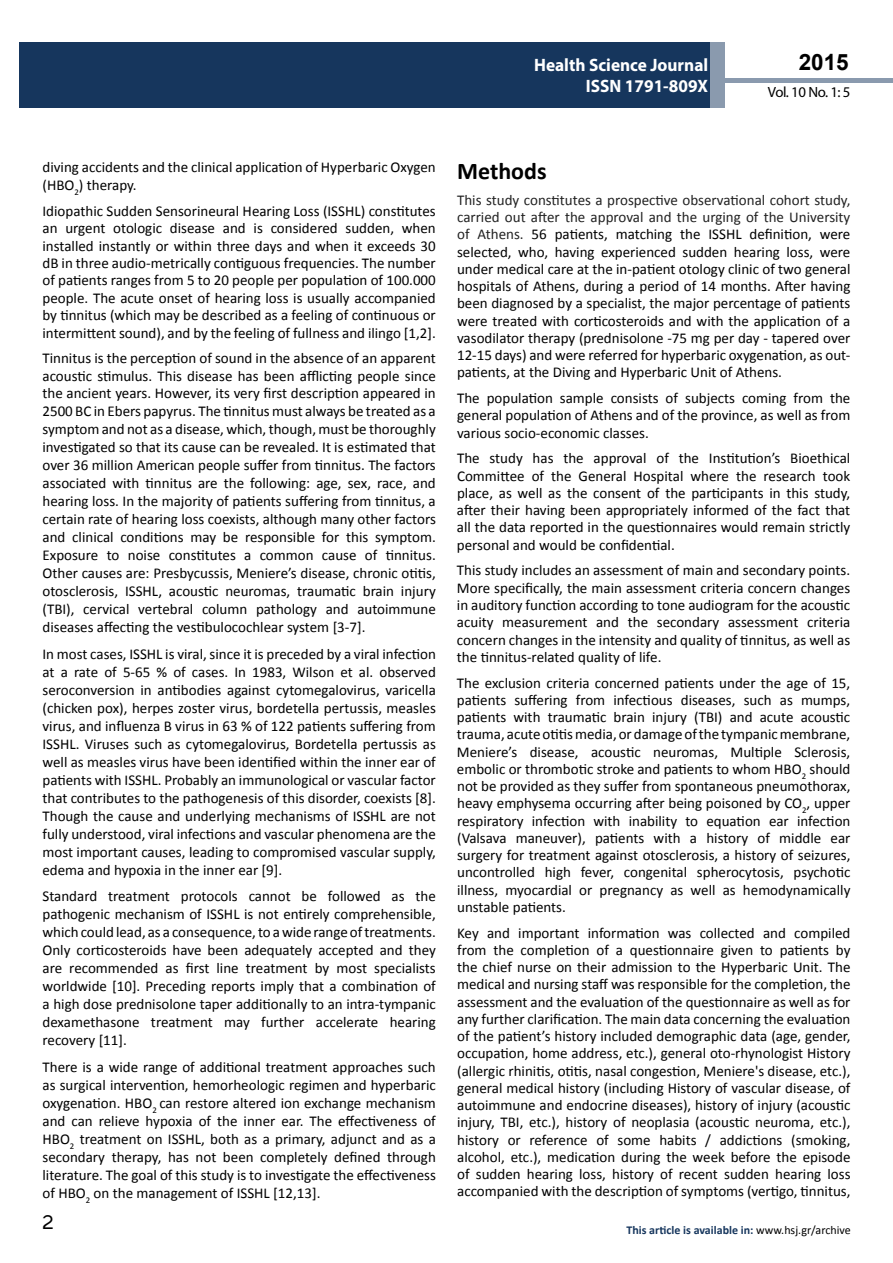
<style>
.page{position:relative;width:893px;height:1263px;background:#fff}
.page>*{position:absolute;margin:0;border:0;box-sizing:border-box;transform-origin:0 0}
.t1{font:25.5px "Tunga";color:#000}
.t2{font:700 24px "Calibri";color:#000}
.t3{font:700 22.5px "Arial";color:#000}
.t4{font:700 18px/21.6px "Myriad Pro";color:#fff;text-align:right;scale:.96 1}
.t5{font:15px/17.2px "Calibri";color:#000;text-align:justify}
.t6{font:14.85px "Myriad Pro";letter-spacing:-.03em;color:#000}
.t7{font:700 12px "Calibri";color:#16365d}
.s1{color:#222}
.s2{font-weight:400;color:#000}
</style>
<div class="page">
<hr style="left:725px;top:78px;width:168px;height:4px;background:#8a9aae">
<div style="left:19px;top:42px;width:690px;height:66px;background:#16365d"></div>
<div style="left:709px;top:42px;width:16px;height:66px;background:#8a9aae"></div>
<p class="t4" style="left:517px;top:53px;width:198px">ARCHIVO DE MEDICINA<br>6 8 9465</p>
<h3 class="t3" style="left:799px;top:47px;width:52px">2015</h3>
<p class="t4" style="left:534px;top:53px;width:183px">Health Science Journal<br>ISSN 1791-809X</p>
<p class="t6" style="left:768px;top:83px;width:84px">Vol. 10 No. 1: 5</p>
<p class="t5" style="left:43px;top:159px;width:395px">diving accidents and the clinical application of Hyperbaric Oxygen (HBO<sub>2</sub>) therapy.</p>
<p class="t5" style="left:43px;top:202px;width:395px">Idiopathic Sudden Sensorineural Hearing Loss (ISSHL) constitutes an urgent otologic disease and is considered sudden, when installed instantly or within three days and when it exceeds 30 dB in three audio-metrically contiguous frequencies. The number of patients ranges from 5 to 20 people per population of 100.000 people. The acute onset of hearing loss is usually accompanied by tinnitus (which may be described as a feeling of continuous or intermittent sound), and by the feeling of fullness and ilingo [1,2].</p>
<p class="t5" style="left:42px;top:350px;width:395px;line-height:17.9px">Tinnitus is the perception of sound in the absence of an apparent acoustic stimulus. This disease has been afflicting people since the ancient years. However, its very first description appeared in 2500 BC in Ebers papyrus. The tinnitus must always be treated as a symptom and not as a disease, which, though, must be thoroughly investigated so that its cause can be revealed. It is estimated that over 36 million American people suffer from tinnitus. The factors associated with tinnitus are the following: age, sex, race, and hearing loss. In the majority of patients suffering from tinnitus, a certain rate of hearing loss coexists, although many other factors and clinical conditions may be responsible for this symptom.<br>Exposure to noise constitutes a common cause of tinnitus.<br>Other causes are: Presbycussis, Meniere’s disease, chronic otitis, otosclerosis, ISSHL, acoustic neuromas, traumatic brain injury (TBI), cervical vertebral column pathology and autoimmune diseases affecting the vestibulocochlear system [3-7].</p>
<p class="t5" style="left:43px;top:644px;width:395px;line-height:18px">In most cases, ISSHL is viral, since it is preceded by a viral infection at a rate of 5-65 % of cases. In 1983, Wilson et al. observed seroconversion in antibodies against cytomegalovirus, varicella (chicken pox), herpes zoster virus, bordetella pertussis, measles virus, and influenza Β virus in 63 % of 122 patients suffering from ISSHL. Viruses such as cytomegalovirus, Bordetella pertussis as well as measles virus have been identified within the inner ear of patients with ISSHL. Probably an immunological or vascular factor that contributes to the pathogenesis of this disorder, coexists [8].<br>Though the cause and underlying mechanisms of ISSHL are not fully understood, viral infections and vascular phenomena are the most important causes, leading to compromised vascular supply, edema and hypoxia in the inner ear [9].</p>
<p class="t5" style="left:42px;top:887px;width:395px;line-height:18px">Standard treatment protocols cannot be followed as the pathogenic mechanism of ISSHL is not entirely comprehensible, which could lead, as a consequence,to awide range oftreatments.<br>Only corticosteroids have been adequately accepted and they are recommended as first line treatment by most specialists worldwide [10]. Preceding reports imply that a combination of a high dose prednisolone taper additionally to an intra-tympanic dexamethasone treatment may further accelerate hearing recovery [11].</p>
<p class="t5" style="left:43px;top:1057px;width:395px;line-height:18px">There is a wide range of additional treatment approaches such as surgical intervention, hemorheologic regimen and hyperbaric oxygenation. HBO<sub>2</sub> can restore altered ion exchange mechanism and can relieve hypoxia of the inner ear. The effectiveness of HBO<sub>2</sub> treatment on ISSHL, both as a primary, adjunct and as a secondary therapy, has not been completely defined through literature. The goal of this study is to investigate the effectiveness of HBO<sub>2</sub> on the management of ISSHL [12,13].</p>
<h1 class="t1" style="left:42px;top:1205px;width:13px">2</h1>
<h2 class="t2" style="left:457px;top:156px;width:91px">Methods</h2>
<p class="t5" style="left:457px;top:191px;width:395px"><span class="s1">This study constitutes a prospective observational cohort study, carried out after the approval and the urging of the University of Athens.</span> 56 patients, matching the ISSHL definition, were selected, who, having experienced sudden hearing loss, were under medical care at the in-patient otology clinic of two general hospitals of Athens, during a period of 14 months. After having been diagnosed by a specialist, the major percentage of patients were treated with corticosteroids and with the application of a vasodilator therapy (prednisolone -75 mg per day - tapered over 12-15 days) and were referred for hyperbaric oxygenation, as out&shy;patients, at the Diving and Hyperbaric Unit of Athens.</p>
<p class="t5" style="left:457px;top:390px;width:395px">The population sample consists of subjects coming from the general population of Athens and of the province, as well as from various socio-economic classes.</p>
<p class="t5" style="left:457px;top:450px;width:395px">The study has the approval of the Institution’s Bioethical Committee of the General Hospital where the research took place, as well as the consent of the participants in this study, after their having been appropriately informed of the fact that all the data reported in the questionnaires would remain strictly personal and would be confidential.</p>
<p class="t5" style="left:457px;top:562px;width:395px">This study includes an assessment of main and secondary points.<br>More specifically, the main assessment criteria concern changes in auditory function according to tone audiogram for the acoustic acuity measurement and the secondary assessment criteria concern changes in the intensity and quality of tinnitus, as well as the tinnitus-related quality of life.</p>
<p class="t5" style="left:457px;top:674px;width:395px">The exclusion criteria concerned patients under the age of 15, patients suffering from infectious diseases, such as mumps, patients with traumatic brain injury (TBI) and acute acoustic trauma, acuteotitismedia, or damageofthe tympanicmembrane, Meniere’s disease, acoustic neuromas, Multiple Sclerosis, embolic or thrombotic stroke and patients to whom HBO<sub>2</sub> should not be provided as they suffer from spontaneous pneumothorax, heavy emphysema occurring after being poisoned by CO<sub>2</sub>, upper respiratory infection with inability to equation ear infection (Valsava maneuver), patients with a history of middle ear surgery for treatment against otosclerosis, a history of seizures, uncontrolled high fever, congenital spherocytosis, psychotic illness, myocardial or pregnancy as well as hemodynamically unstable patients.</p>
<p class="t5" style="left:457px;top:924px;width:395px">Key and important information was collected and compiled from the completion of a questionnaire given to patients by the chief nurse on their admission to the Hyperbaric Unit. The medical and nursing staff was responsible for the completion, the assessment and the evaluation of the questionnaire as well as for any further clarification. The main data concerning the evaluation of the patient’s history included demographic data (age, gender, occupation, home address, etc.), general oto-rhynologist History (allergic rhinitis, otitis, nasal congestion, Meniere's disease, etc.), general medical history (including History of vascular disease, of autoimmune and endocrine diseases), history of injury (acoustic injury, TBI, etc.), history of neoplasia (acoustic neuroma, etc.), history or reference of some habits / addictions (smoking, alcohol, etc.), medication during the week before the episode of sudden hearing loss, history of recent sudden hearing loss accompanied with the description of symptoms (vertigo, tinnitus,</p>
<p class="t7" style="left:626px;top:1223px;width:226px">This article is available in: <span class="s2">www.hsj.gr/archive</span></p>
</div>
